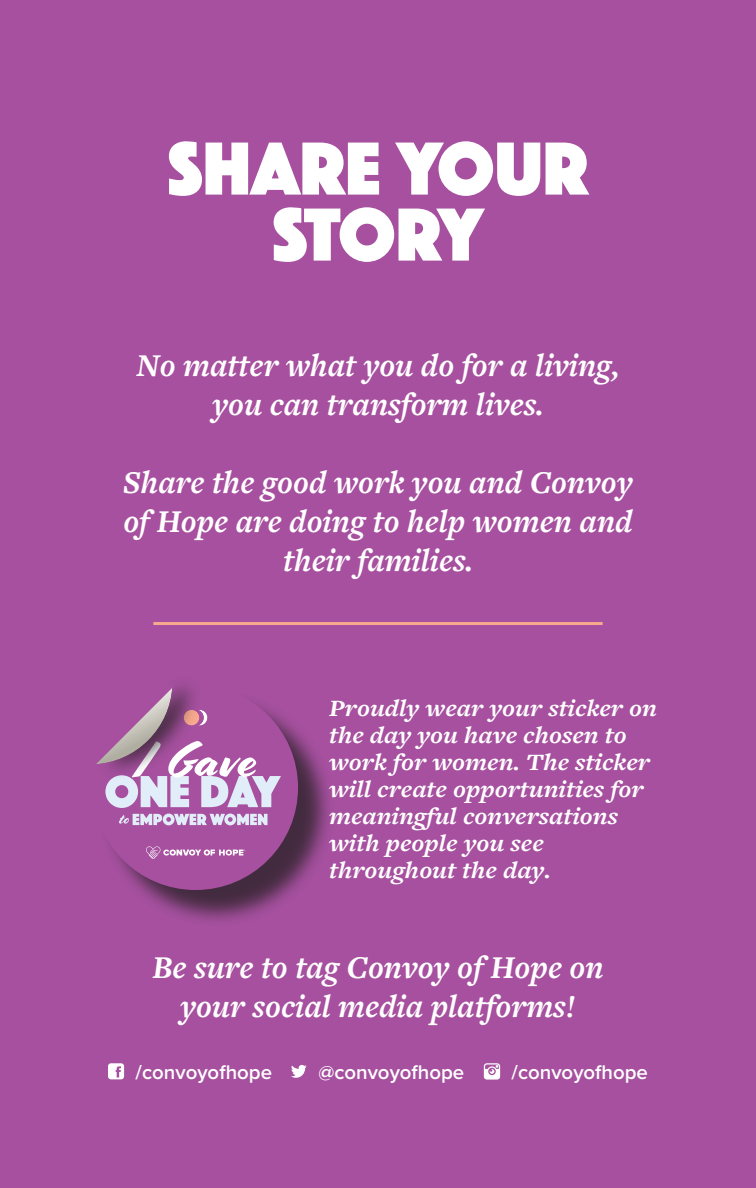
<style>
.page{position:relative;width:756px;height:1188px;background:#a6509f}
.page>*{position:absolute;margin:0;border:0;box-sizing:border-box;transform-origin:0 0}
.t1{font:78px/66px "Phosphate Pro Solid";color:#fff;text-align:center}
.t2{font:italic 700 33px/39px "Freight Text Pro";color:#fff;text-align:center}
.t3{font:italic 700 24.3px/27px "Freight Text Pro";color:#fff;scale:1.11 1}
.t4{font:600 20.4px "Proxima Nova";color:#fff}
</style>
<div class="page">
<svg style="left:108px;top:1063px;width:16px;height:16px"></svg>
<svg style="left:291px;top:1065px;width:16px;height:13px"></svg>
<svg style="left:484px;top:1063px;width:16px;height:17px"></svg>
<hr style="left:153px;top:622px;width:450px;height:3px;background:#f8a98e">
<div style="left:98px;top:690px;width:237px;height:237px;background:#231f20;opacity:.75"></div>
<div style="left:93px;top:685px;width:205px;height:205px;background:#a6509f;border-radius:50%"></div>
<svg style="left:119px;top:814px;width:149px;height:11px"></svg>
<svg style="left:146px;top:846px;width:99px;height:13px"></svg>
<svg style="left:96px;top:686px;width:185px;height:122px"></svg>
<h1 class="t1" style="left:168px;top:136px;width:422px">SHARE YOUR<br>STORY</h1>
<p class="t2" style="left:137px;top:349px;width:484px">No matter what you do for a living, you can transform lives.</p>
<p class="t2" style="left:123px;top:466px;width:511px">Share the good work you and Convoy of Hope are doing to help women and their families.</p>
<p class="t3" style="left:329px;top:697px;width:297px">Proudly wear your sticker on the day you have chosen to work for women. The sticker will create opportunities for meaningful conversations with people you see throughout the day.</p>
<p class="t2" style="left:153px;top:951px;width:452px">Be sure to tag Convoy of Hope on your social media platforms!</p>
<p class="t4" style="left:136px;top:1064px;width:138px">/convoyofhope</p>
<p class="t4" style="left:318px;top:1063px;width:147px">@convoyofhope</p>
<p class="t4" style="left:512px;top:1064px;width:138px">/convoyofhope</p>
</div>
